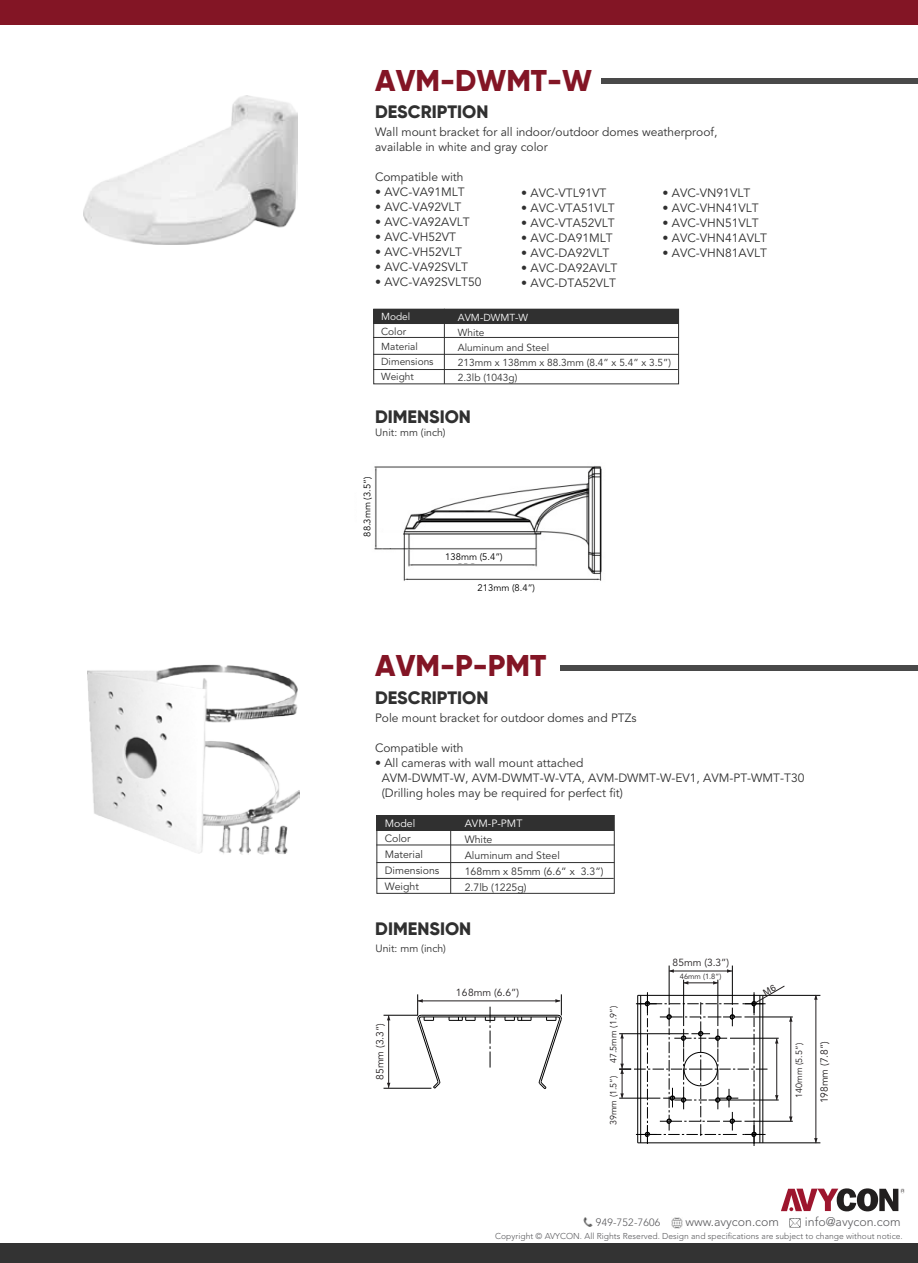
<style>
.page{position:relative;width:918px;height:1263px;background:#fff}
.page>*{position:absolute;margin:0;border:0;box-sizing:border-box;transform-origin:0 0}
.t1{font:800 30px "Gilroy";color:#831525}
.t2{font:800 18px "Gilroy";color:#303030}
.t3{font:300 12.3px "Avenir LT Std";color:#59595c}
.t4{font:12px/15px "Avenir LT Std";color:#303030}
.t5{font:10.5px/15.8px "Avenir LT Std";color:#303030}
.t6{font:10.5px "Avenir LT Std";color:#fff}
.t7{font:300 10.5px "Avenir LT Std";letter-spacing:.025em;color:#59595c}
.t8{font:10.2px "Avenir LT Std";color:#231f20}
.t9{font:10.05px/15.1px "Avenir LT Std";color:#303030}
.t10{font:10.05px "Avenir LT Std";color:#fff}
.t11{font:9.45px "Avenir LT Std";color:#000}
.t12{font:9px "Avenir LT Std";color:#231f20}
.t13{font:300 8.55px "Avenir LT Std";letter-spacing:.005em;color:#59595c}
.t14{font:7.5px "Avenir LT Std";color:#231f20}
.s1{font-size:10.8px}
</style>
<div class="page">
<img style="left:84px;top:95px;width:214px;height:149px">
<img style="left:88px;top:664px;width:211px;height:190px">
<svg style="left:584px;top:1217px;width:9px;height:9px"></svg>
<svg style="left:672px;top:1217px;width:11px;height:11px"></svg>
<svg style="left:789px;top:1218px;width:12px;height:9px"></svg>
<div style="left:0;top:1242px;width:918px;height:20px;background:#333"></div>
<svg style="left:781px;top:1188px;width:124px;height:23px"></svg>
<div style="left:0;top:0;width:918px;height:24px;background:#831525"></div>
<img style="left:374px;top:466px;width:228px;height:115px">
<div style="left:491px;top:580px;width:28px;height:14px;background:#fff"></div>
<div style="left:445px;top:552px;width:46px;height:11px;background:#fff"></div>
<div style="left:379px;top:533px;width:24px;height:15px;background:#fff"></div>
<hr style="left:683px;top:979px;width:1px;height:46px;background:#000">
<hr style="left:717px;top:979px;width:1px;height:46px;background:#000">
<hr style="left:669px;top:965px;width:1px;height:39px;background:#000">
<hr style="left:732px;top:965px;width:1px;height:39px;background:#000">
<hr style="left:763px;top:1142px;width:57px;height:1px;background:#000">
<hr style="left:763px;top:994px;width:57px;height:1px;background:#000">
<hr style="left:384px;top:1014px;width:34px;height:1px;background:#000">
<hr style="left:384px;top:1087px;width:47px;height:1px;background:#000">
<svg style="left:505px;top:1017px;width:27px;height:3px"></svg>
<svg style="left:485px;top:1006px;width:10px;height:61px"></svg>
<hr style="left:421px;top:1016px;width:137px;height:1px;background:#000">
<hr style="left:421px;top:1014px;width:137px;height:1px;background:#000">
<svg style="left:449px;top:1016px;width:27px;height:4px"></svg>
<hr style="left:418px;top:1000px;width:142px;height:1px;background:#231f20">
<hr style="left:388px;top:1015px;width:1px;height:72px;background:#231f20">
<hr style="left:815px;top:994px;width:1px;height:148px;background:#231f20">
<hr style="left:669px;top:970px;width:63px;height:1px;background:#231f20">
<div style="left:373px;top:309px;width:306px;height:75px;border:1px solid #303030"></div>
<hr style="left:444px;top:309px;width:1px;height:75px;background:#303030">
<hr style="left:373px;top:337px;width:306px;height:1px;background:#303030">
<hr style="left:373px;top:323px;width:305px;height:1px;background:#303030">
<hr style="left:373px;top:354px;width:306px;height:1px;background:#303030">
<hr style="left:373px;top:369px;width:305px;height:1px;background:#303030">
<div style="left:373px;top:309px;width:305px;height:14px;background:#303030"></div>
<hr style="left:450px;top:814px;width:1px;height:79px;background:#303030">
<hr style="left:376px;top:844px;width:239px;height:1px;background:#303030">
<hr style="left:376px;top:862px;width:238px;height:1px;background:#303030">
<hr style="left:376px;top:877px;width:238px;height:1px;background:#303030">
<div style="left:376px;top:814px;width:238px;height:16px;background:#303030"></div>
<div style="left:560px;top:665px;width:358px;height:5px;background:#494949"></div>
<div style="left:602px;top:78px;width:316px;height:5px;background:#494949"></div>
<svg style="left:417px;top:994px;width:24px;height:95px"></svg>
<svg style="left:814px;top:994px;width:4px;height:5px"></svg>
<svg style="left:814px;top:1137px;width:4px;height:5px"></svg>
<svg style="left:538px;top:994px;width:24px;height:95px"></svg>
<svg style="left:619px;top:980px;width:174px;height:165px"></svg>
<h1 class="t1" style="left:375px;top:62px;width:218px">AVM-DWMT-W</h1>
<h2 class="t2" style="left:375px;top:100px;width:115px">DESCRIPTION</h2>
<p class="t4" style="left:375px;top:125px;width:344px">Wall mount bracket for all indoor/outdoor domes weatherproof, available in white and gray color</p>
<p class="t4" style="left:375px;top:170px;width:90px">Compatible with</p>
<p class="t4" style="left:375px;top:185px;width:91px">• AVC-VA91MLT</p>
<p class="t4" style="left:375px;top:200px;width:88px">• AVC-VA92VLT</p>
<p class="t4" style="left:375px;top:215px;width:96px">• AVC-VA92AVLT</p>
<p class="t4" style="left:375px;top:230px;width:82px">• AVC-VH52VT</p>
<p class="t4" style="left:375px;top:245px;width:88px">• AVC-VH52VLT</p>
<p class="t4" style="left:375px;top:260px;width:95px">• AVC-VA92SVLT</p>
<p class="t4" style="left:375px;top:275px;width:108px">• AVC-VA92SVLT50</p>
<p class="t4" style="left:521px;top:185px;width:87px">• AVC-VTL91VT</p>
<p class="t4" style="left:521px;top:200px;width:95px">• AVC-VTA51VLT</p>
<p class="t4" style="left:521px;top:215px;width:95px">• AVC-VTA52VLT</p>
<p class="t4" style="left:521px;top:230px;width:93px">• AVC-DA91MLT</p>
<p class="t4" style="left:521px;top:245px;width:90px">• AVC-DA92VLT</p>
<p class="t4" style="left:521px;top:260px;width:98px">• AVC-DA92AVLT</p>
<p class="t4" style="left:521px;top:275px;width:96px">• AVC-DTA52VLT</p>
<p class="t4" style="left:663px;top:185px;width:89px">• AVC-VN91VLT</p>
<p class="t4" style="left:663px;top:200px;width:98px">• AVC-VHN41VLT</p>
<p class="t4" style="left:663px;top:215px;width:98px">• AVC-VHN51VLT</p>
<p class="t4" style="left:663px;top:230px;width:106px">• AVC-VHN41AVLT</p>
<p class="t4" style="left:663px;top:245px;width:106px">• AVC-VHN81AVLT</p>
<p class="t10" style="left:381px;top:310px;width:31px">Model</p>
<p class="t9" style="left:381px;top:324px;width:54px">Color<br>Material<br>Dimensions<br>Weight</p>
<p class="t10" style="left:458px;top:311px;width:72px">AVM-DWMT-W</p>
<p class="t9" style="left:458px;top:325px;width:215px">White<br>Aluminum and Steel<br>213mm x 138mm x 88.3mm (8.4” x 5.4” x 3.5”)<br>2.3lb (1043g)</p>
<h2 class="t2" style="left:375px;top:405px;width:97px">DIMENSION</h2>
<p class="t5" style="left:375px;top:425px;width:72px">Unit: mm (inch)</p>
<p class="t11" style="left:362px;top:536px;width:62px;rotate:-90deg">88.3mm (3.5”)</p>
<p class="t11" style="left:445px;top:551px;width:59px">138mm (5.4”)</p>
<p class="t11" style="left:478px;top:581px;width:59px">213mm (8.4”)</p>
<h1 class="t1" style="left:375px;top:647px;width:172px">AVM-P-PMT</h1>
<h2 class="t2" style="left:375px;top:685px;width:115px">DESCRIPTION</h2>
<p class="t4" style="left:375px;top:710px;width:263px">Pole mount bracket for outdoor domes and PTZs</p>
<p class="t4" style="left:375px;top:740px;width:90px">Compatible with</p>
<p class="t4" style="left:382px;top:755px;width:424px;text-indent:-7px">• All cameras with wall mount attached<br>AVM-DWMT-W, AVM-DWMT-W-VTA, AVM-DWMT-W-EV1, AVM-PT-WMT-T30 (Drilling holes may be required for perfect fit)</p>
<p class="t6" style="left:385px;top:816px;width:32px">Model</p>
<p class="t5" style="left:385px;top:831px;width:56px">Color<br>Material<br>Dimensions<br>Weight</p>
<p class="t6" style="left:465px;top:817px;width:59px">AVM-P-PMT</p>
<p class="t5" style="left:465px;top:831px;width:140px">White<br>Aluminum and Steel<br>168mm x 85mm (6.6” x 3.3”)<br>2.7lb (1225g)</p>
<h2 class="t2" style="left:375px;top:916px;width:97px">DIMENSION</h2>
<p class="t5" style="left:376px;top:940px;width:72px">Unit: mm (inch)</p>
<p class="t8" style="left:374px;top:1079px;width:58px;rotate:-90deg">85mm (3.3”)</p>
<p class="t8" style="left:456px;top:986px;width:65px">168mm (6.6”)</p>
<p class="t12" style="left:608px;top:1062px;width:59px;rotate:-90deg">47.5mm (1.9”)</p>
<p class="t12" style="left:608px;top:1125px;width:51px;rotate:-90deg">39mm (1.5”)</p>
<p class="t8" style="left:673px;top:956px;width:58px">85mm (3.3”)</p>
<p class="t14" style="left:680px;top:971px;width:43px">46mm (1.8”)</p>
<p class="t12" style="left:794px;top:1097px;width:56px;rotate:-90deg">140mm (5.5”)</p>
<p class="t8" style="left:819px;top:1103px;width:64px;rotate:-90deg">198mm (7.8”)</p>
<p class="t7" style="left:596px;top:1215px;width:66px"><span class="s1">9</span>49-752-7606</p>
<p class="t3" style="left:685px;top:1214px;width:95px">www.avycon.com</p>
<p class="t3" style="left:805px;top:1214px;width:97px">info@avycon.com</p>
<p class="t13" style="left:495px;top:1230px;width:409px">Copyright © AVYCON. All Rights Reserved. Design and specifications are subject to change without notice.</p>
</div>
